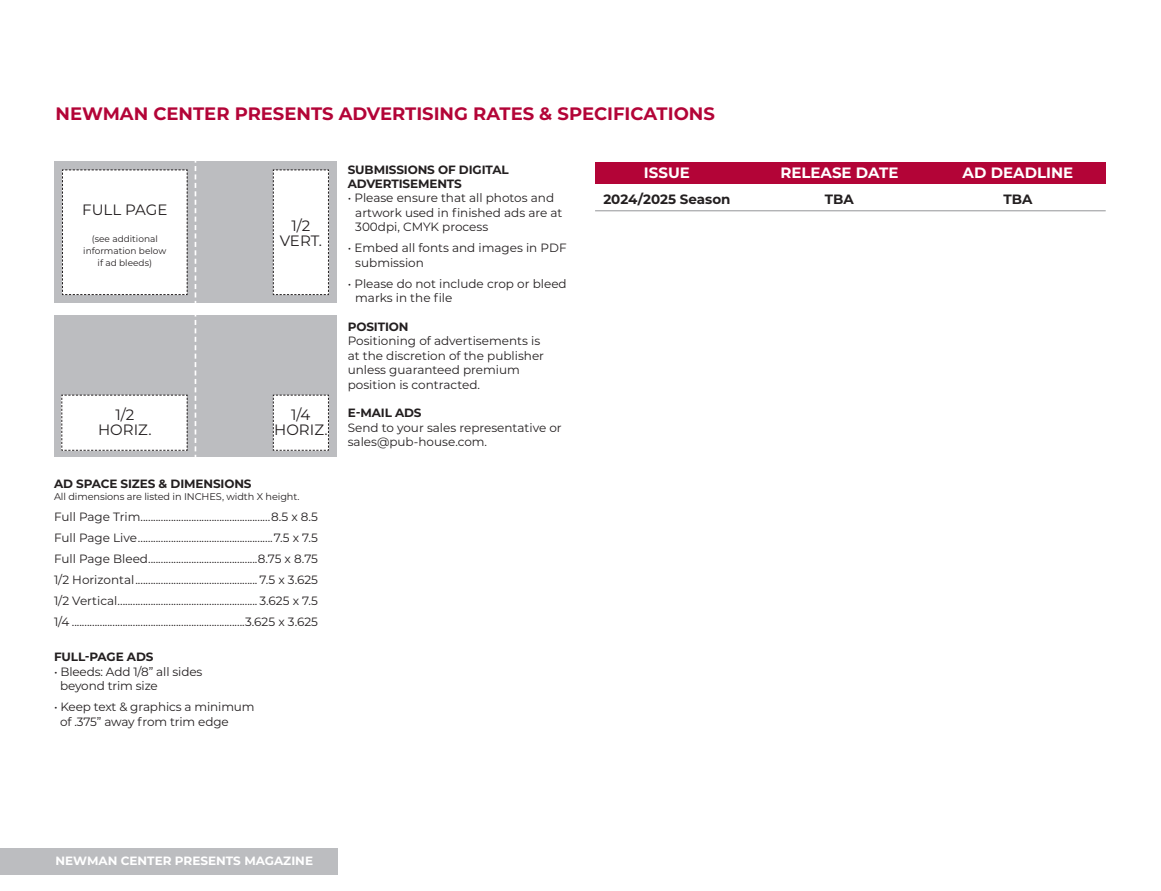
<style>
.page{position:relative;width:1161px;height:891px;background:#fff}
.page>*{position:absolute;margin:0;border:0;box-sizing:border-box;transform-origin:0 0}
.t1{font:700 18px "Montserrat";color:#b30437}
.t2{font:15px/15px "Montserrat";color:#231f20;text-align:center}
.t3{font:700 15px "Montserrat";color:#fff}
.t4{font:700 13.5px "Montserrat";color:#231f20}
.t5{font:12px/14.4px "Montserrat";color:#231f20}
.t6{font:700 12px/14.4px "Montserrat";letter-spacing:-.01em;color:#231f20}
.t7{font:700 12px "Montserrat";color:#fff}
.t8{font:9.75px "Montserrat";letter-spacing:-.01em;color:#231f20}
.t9{font:9px/12px "Montserrat";color:#231f20;text-align:center}
</style>
<div class="page">
<div style="left:0;top:848px;width:338px;height:27px;background:#bcbdc0"></div>
<div style="left:595px;top:162px;width:511px;height:21px;background:#b30437"></div>
<hr style="left:595px;top:211px;width:511px;height:1px;background:#939598">
<div style="left:54px;top:162px;width:141px;height:141px;background:#bcbdc0"></div>
<div style="left:62px;top:169px;width:126px;height:126px;background:#fff"></div>
<div style="left:195px;top:162px;width:142px;height:141px;background:#bcbdc0"></div>
<div style="left:54px;top:316px;width:141px;height:141px;background:#bcbdc0"></div>
<div style="left:195px;top:316px;width:142px;height:141px;background:#bcbdc0"></div>
<svg style="left:61px;top:394px;width:127px;height:57px;background:#f7f7f7"></svg>
<svg style="left:195px;top:162px;width:1px;height:295px"></svg>
<svg style="left:273px;top:394px;width:56px;height:57px;background:#f5f5f5"></svg>
<div style="left:273px;top:169px;width:56px;height:126px;background:#fff"></div>
<h1 class="t1" style="left:56px;top:100px;width:661px">NEWMAN CENTER PRESENTS ADVERTISING RATES &amp; SPECIFICATIONS</h1>
<p class="t2" style="left:82px;top:201px;width:87px">FULL PAGE</p>
<p class="t9" style="left:83px;top:232px;width:85px">(see additional information below if ad bleeds)</p>
<p class="t2" style="left:280px;top:218px;width:44px">1/2<br>VERT.</p>
<p class="t2" style="left:98px;top:407px;width:55px">1/2<br>HORIZ.</p>
<p class="t2" style="left:274px;top:407px;width:55px">1/4<br>HORIZ.</p>
<p class="t6" style="left:54px;top:476px;width:199px">AD SPACE SIZES &amp; DIMENSIONS</p>
<p class="t8" style="left:54px;top:490px;width:247px">All dimensions are listed in INCHES, width X height.</p>
<p class="t5" style="left:54px;top:506px;width:266px;line-height:21px;text-align:justify">Full Page Trim...................................................8.5 x 8.5<br>Full Page Live.....................................................7.5 x 7.5<br>Full Page Bleed...........................................8.75 x 8.75<br>1/2 Horizontal................................................ 7.5 x 3.625<br>1/2 Vertical....................................................... 3.625 x 7.5<br>1/4 ....................................................................3.625 x 3.625</p>
<p class="t6" style="left:54px;top:649px;width:101px">FULL-PAGE ADS</p>
<p class="t5" style="left:60px;top:664px;width:144px;text-indent:-6px">• Bleeds: Add 1/8” all sides beyond trim size</p>
<p class="t5" style="left:60px;top:699px;width:196px;text-indent:-6px">• Keep text &amp; graphics a minimum of .375” away from trim edge</p>
<p class="t6" style="left:348px;top:161px;width:162px">SUBMISSIONS OF DIGITAL<br>ADVERTISEMENTS</p>
<p class="t5" style="left:355px;top:190px;width:209px;text-indent:-8px">• Please ensure that all photos and artwork used in finished ads are at<br>300dpi, CMYK process</p>
<p class="t5" style="left:355px;top:240px;width:213px;text-indent:-8px">• Embed all fonts and images in PDF submission</p>
<p class="t5" style="left:355px;top:276px;width:213px;text-indent:-8px">• Please do not include crop or bleed marks in the file</p>
<p class="t6" style="left:348px;top:319px;width:62px">POSITION</p>
<p class="t5" style="left:348px;top:334px;width:198px">Positioning of advertisements is at the discretion of the publisher unless guaranteed premium position is contracted.</p>
<p class="t6" style="left:348px;top:405px;width:75px">E-MAIL ADS</p>
<p class="t5" style="left:348px;top:420px;width:215px">Send to your sales representative or sales@pub-house.com.</p>
<p class="t3" style="left:644px;top:162px;width:47px">ISSUE</p>
<p class="t3" style="left:780px;top:162px;width:120px">RELEASE DATE</p>
<p class="t3" style="left:963px;top:162px;width:112px">AD DEADLINE</p>
<p class="t4" style="left:603px;top:189px;width:129px">2024/2025 Season</p>
<p class="t4" style="left:825px;top:189px;width:31px">TBA</p>
<p class="t4" style="left:1003px;top:189px;width:31px">TBA</p>
<p class="t7" style="left:56px;top:852px;width:259px">NEWMAN CENTER PRESENTS MAGAZINE</p>
</div>
